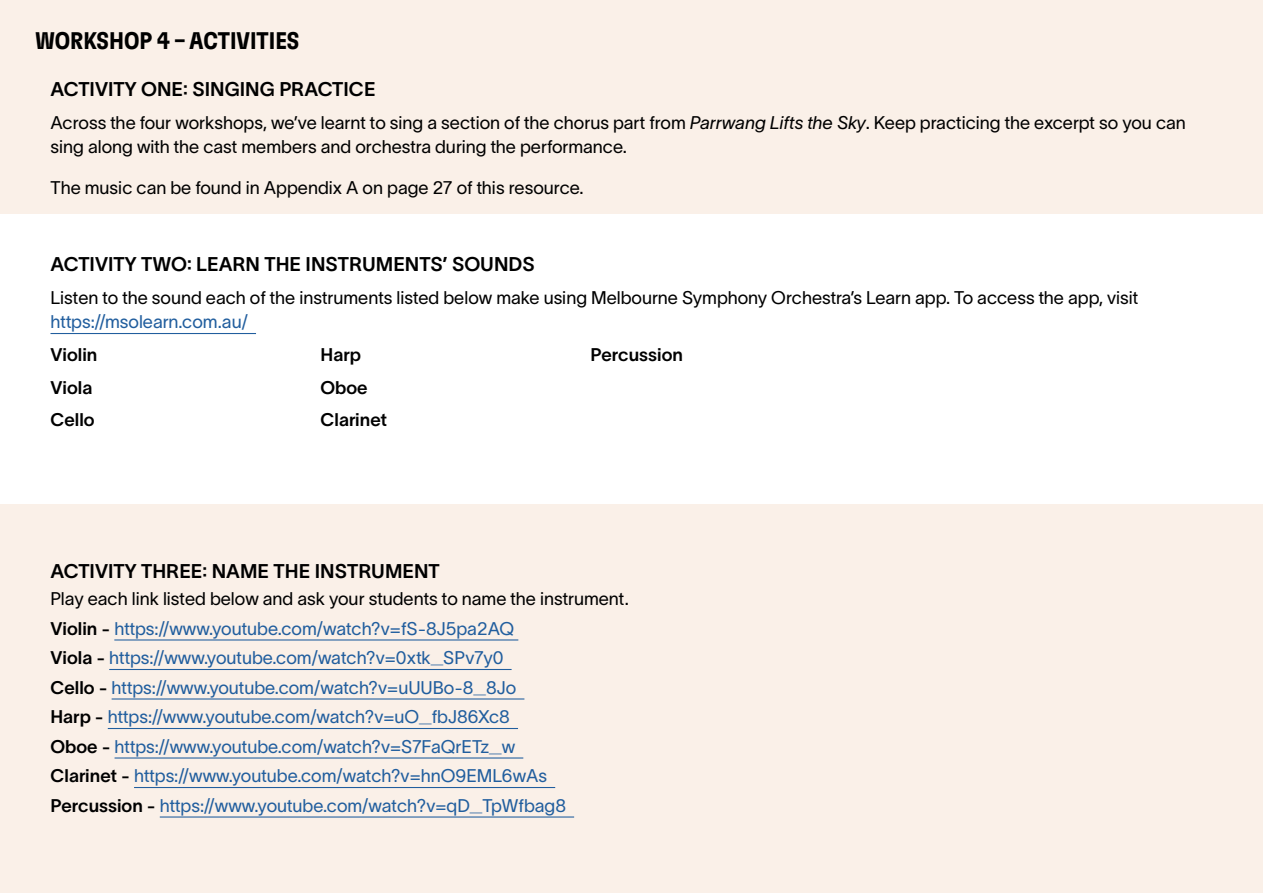
<style>
.page{position:relative;width:1263px;height:893px;background:#faf0e8}
.page>*{position:absolute;margin:0;border:0;box-sizing:border-box;transform-origin:0 0}
.t1{font:700 condensed 24px "GT Flexa";color:#000}
.t2{font:19.5px "TWK Lausanne 600";color:#000}
.t3{font:18px/29.5px "TWK Lausanne 300";color:#215e9e}
.t4{font:18px/24px "TWK Lausanne 300";color:#000}
.t5{font:18px "TWK Lausanne 600";color:#000}
.s1{font-style:italic}
.s2{color:#000}
.s3{font-family:"TWK Lausanne 600";color:#000}
</style>
<div class="page">
<div style="left:0;top:215px;width:1263px;height:289px;background:#fff"></div>
<hr style="left:51px;top:333px;width:205px;height:1px;background:#215e9e">
<hr style="left:114px;top:639px;width:404px;height:1px;background:#215e9e">
<hr style="left:109px;top:669px;width:403px;height:1px;background:#215e9e">
<hr style="left:112px;top:698px;width:412px;height:1px;background:#215e9e">
<hr style="left:108px;top:728px;width:410px;height:1px;background:#215e9e">
<hr style="left:115px;top:757px;width:408px;height:1px;background:#215e9e">
<hr style="left:134px;top:787px;width:421px;height:1px;background:#215e9e">
<hr style="left:160px;top:816px;width:414px;height:1px;background:#215e9e">
<h1 class="t1" style="left:35px;top:26px;width:266px">WORKSHOP 4 – ACTIVITIES</h1>
<p class="t2" style="left:51px;top:75px;width:327px">ACTIVITY ONE: SINGING PRACTICE</p>
<p class="t4" style="left:51px;top:109px;width:1137px">Across the four workshops, we’ve learnt to sing a section of the chorus part from <span class="s1">Parrwang Lifts the Sky</span>. Keep practicing the excerpt so you can sing along with the cast members and orchestra during the performance.</p>
<p class="t4" style="left:51px;top:175px;width:535px">The music can be found in Appendix A on page 27 of this resource.</p>
<p class="t2" style="left:51px;top:251px;width:486px">ACTIVITY TWO: LEARN THE INSTRUMENTS’ SOUNDS</p>
<p class="t4" style="left:51px;top:285px;width:1089px">Listen to the sound each of the instruments listed below make using Melbourne Symphony Orchestra’s Learn app. To access the app, visit</p>
<p class="t3" style="left:51px;top:306px;width:199px">https://msolearn.com.au/</p>
<p class="t5" style="left:51px;top:342px;width:48px">Violin</p>
<p class="t5" style="left:321px;top:342px;width:42px">Harp</p>
<p class="t5" style="left:591px;top:342px;width:94px">Percussion</p>
<p class="t5" style="left:51px;top:374px;width:43px">Viola</p>
<p class="t5" style="left:321px;top:374px;width:49px">Oboe</p>
<p class="t5" style="left:51px;top:407px;width:46px">Cello</p>
<p class="t5" style="left:321px;top:407px;width:68px">Clarinet</p>
<p class="t2" style="left:51px;top:558px;width:391px">ACTIVITY THREE: NAME THE INSTRUMENT</p>
<p class="t3" style="left:51px;top:583px;width:580px"><span class="s2">Play each link listed below and ask your students to name the instrument.<br></span><span class="s3">Violin -</span> https://www.youtube.com/watch?v=fS-8J5pa2AQ<br><span class="s3">Viola -</span> https://www.youtube.com/watch?v=0xtk_SPv7y0<br><span class="s3">Cello -</span> https://www.youtube.com/watch?v=uUUBo-8_8Jo<br><span class="s3">Harp -</span> https://www.youtube.com/watch?v=uO_fbJ86Xc8<br><span class="s3">Oboe -</span> https://www.youtube.com/watch?v=S7FaQrETz_w<br><span class="s3">Clarinet -</span> https://www.youtube.com/watch?v=hnO9EML6wAs <span class="s3">Percussion -</span> https://www.youtube.com/watch?v=qD_TpWfbag8</p>
</div>
